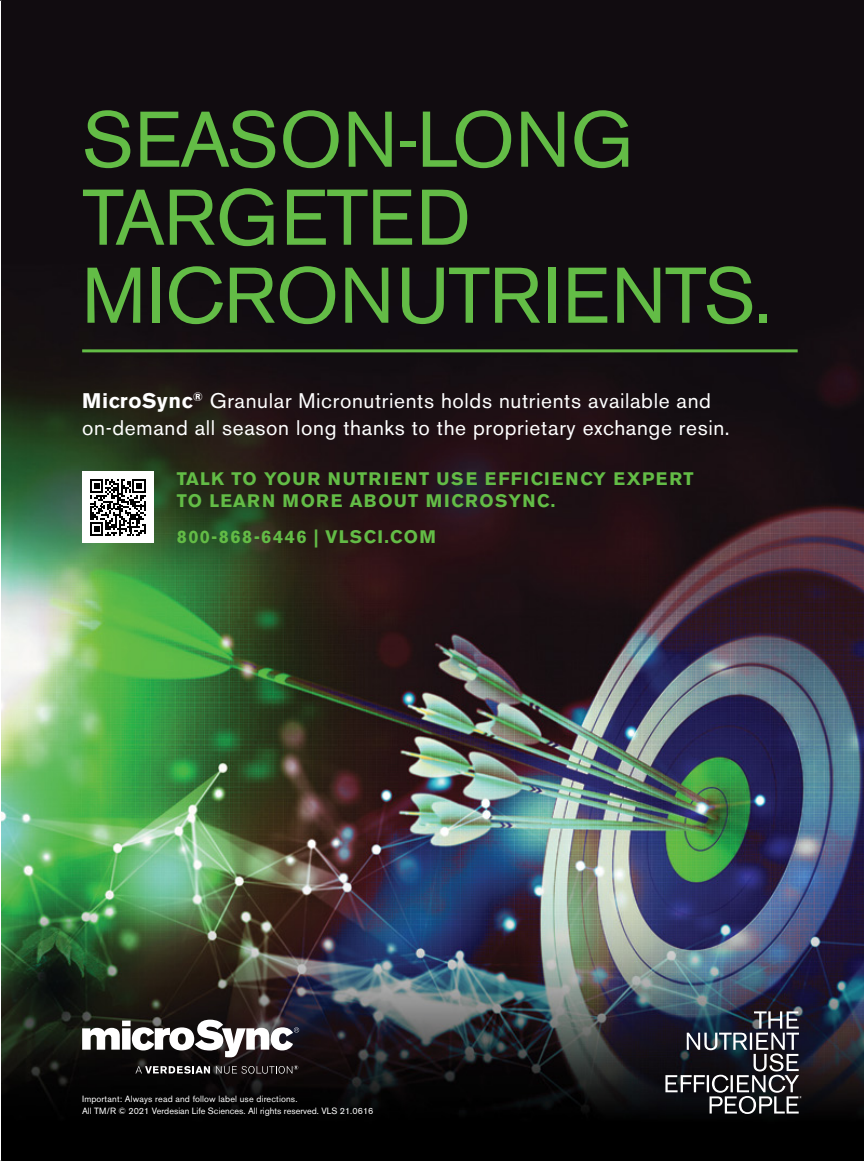
<style>
.page{position:relative;width:864px;height:1161px;background:#fff}
.page>*{position:absolute;margin:0;border:0;box-sizing:border-box;transform-origin:0 0}
.t1{font:78px/78px "Akzidenz Grotesk BE";color:#63bc46}
.t2{font:21px/27px "Akzidenz Grotesk BE";letter-spacing:.03em;color:#fff}
.t3{font:700 18px/22.5px "Akzidenz Grotesk BE";letter-spacing:.07em;color:#63bc46}
.t4{font:700 18px "Akzidenz Grotesk BE";letter-spacing:.09em;color:#63bc46}
.t5{font:9px/12px "Akzidenz Grotesk BE";color:#fff}
.s1{font-weight:700}
</style>
<div class="page">
<img style="left:1px;top:0;width:863px;height:1161px">
<div style="left:82px;top:472px;width:72px;height:71px;background:#fff"></div>
<svg style="left:90px;top:479px;width:56px;height:57px"></svg>
<hr style="left:82px;top:349px;width:716px;height:3px;background:#63bc46">
<svg style="left:665px;top:1011px;width:137px;height:103px;background:#3b3e46"></svg>
<svg style="left:82px;top:1020px;width:217px;height:37px"></svg>
<svg style="left:135px;top:1066px;width:75px;height:7px"></svg>
<svg style="left:216px;top:1065px;width:82px;height:8px"></svg>
<h1 class="t1" style="left:82px;top:109px;width:692px">SEASON-LONG<br>TARGETED<br>MICRONUTRIENTS.</h1>
<p class="t2" style="left:82px;top:390px;width:649px"><span class="s1">MicroSync</span><sup>®</sup> Granular Micronutrients holds nutrients available and on-demand all season long thanks to the proprietary exchange resin.</p>
<p class="t3" style="left:177px;top:469px;width:518px">TALK TO YOUR NUTRIENT USE EFFICIENCY EXPERT<br>TO LEARN MORE ABOUT MICROSYNC.</p>
<p class="t4" style="left:177px;top:530px;width:261px">800-868-6446 | VLSCI.COM</p>
<p class="t5" style="left:82px;top:1094px;width:293px">Important: Always read and follow label use directions.<br>All TM/R © 2021 Verdesian Life Sciences. All rights reserved. VLS 21.0616</p>
</div>
